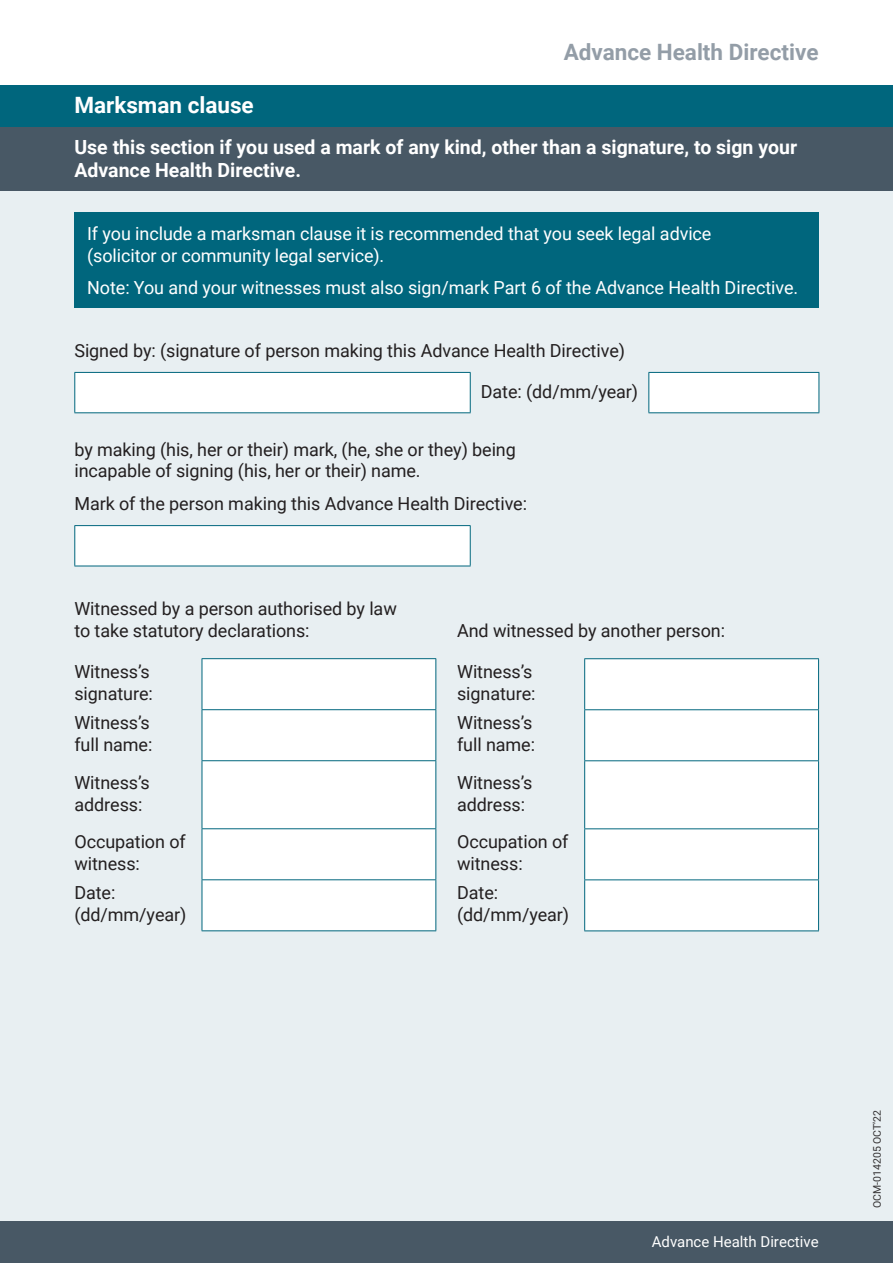
<style>
.page{position:relative;width:893px;height:1263px;background:#fff}
.page>*{position:absolute;margin:0;border:0;box-sizing:border-box;transform-origin:0 0}
.AHD_Form_Headers{font:700 22.5px "Roboto";color:#939da7}
.AHD_Form_Headers-2{font:700 22.5px "Roboto";color:#fff}
.AHD_Form_Sub_Heads{font:700 19.5px/22.5px "Roboto";color:#fff}
.AHD_Form_Body_Copy{font:18px/21.8px "Roboto";letter-spacing:-.005em;color:#231f20}
.AHD_Form_Body_Copy_W{font:18px/21.8px "Roboto";letter-spacing:-.005em;color:#fff}
.t1{font:15px "Roboto";color:#fff}
.t2{font:10.5px "Roboto";color:#333132}
</style>
<div class="page">
<div style="left:0;top:1220px;width:893px;height:43px;background:#485865"></div>
<div style="left:0;top:128px;width:893px;height:1092px;background:#e8eff2"></div>
<div style="left:0;top:85px;width:893px;height:43px;background:#00667d"></div>
<div style="left:0;top:128px;width:893px;height:63px;background:#485865"></div>
<div style="left:74px;top:213px;width:745px;height:95px;background:#00667d"></div>
<div style="left:203px;top:659px;width:232px;height:271px;background:#fff"></div>
<hr style="left:202px;top:658px;width:234px;height:1px;background:#00667d">
<hr style="left:202px;top:659px;width:1px;height:50px;background:#00667d">
<hr style="left:435px;top:659px;width:1px;height:50px;background:#00667d">
<hr style="left:202px;top:709px;width:234px;height:1px;background:#00667d">
<hr style="left:202px;top:710px;width:1px;height:50px;background:#00667d">
<hr style="left:435px;top:710px;width:1px;height:50px;background:#00667d">
<hr style="left:202px;top:760px;width:234px;height:1px;background:#00667d">
<hr style="left:202px;top:761px;width:1px;height:67px;background:#00667d">
<hr style="left:435px;top:761px;width:1px;height:67px;background:#00667d">
<hr style="left:202px;top:828px;width:234px;height:1px;background:#00667d">
<hr style="left:202px;top:829px;width:1px;height:50px;background:#00667d">
<hr style="left:435px;top:829px;width:1px;height:50px;background:#00667d">
<hr style="left:202px;top:879px;width:234px;height:1px;background:#00667d">
<hr style="left:202px;top:880px;width:1px;height:50px;background:#00667d">
<hr style="left:435px;top:880px;width:1px;height:50px;background:#00667d">
<hr style="left:202px;top:930px;width:234px;height:1px;background:#00667d">
<div style="left:585px;top:659px;width:233px;height:271px;background:#fff"></div>
<hr style="left:584px;top:658px;width:235px;height:1px;background:#00667d">
<hr style="left:584px;top:659px;width:1px;height:50px;background:#00667d">
<hr style="left:818px;top:659px;width:1px;height:50px;background:#00667d">
<hr style="left:584px;top:709px;width:235px;height:1px;background:#00667d">
<hr style="left:584px;top:710px;width:1px;height:50px;background:#00667d">
<hr style="left:818px;top:710px;width:1px;height:50px;background:#00667d">
<hr style="left:584px;top:760px;width:235px;height:1px;background:#00667d">
<hr style="left:584px;top:761px;width:1px;height:67px;background:#00667d">
<hr style="left:818px;top:761px;width:1px;height:67px;background:#00667d">
<hr style="left:584px;top:828px;width:235px;height:1px;background:#00667d">
<hr style="left:584px;top:829px;width:1px;height:50px;background:#00667d">
<hr style="left:818px;top:829px;width:1px;height:50px;background:#00667d">
<hr style="left:584px;top:879px;width:235px;height:1px;background:#00667d">
<hr style="left:584px;top:880px;width:1px;height:50px;background:#00667d">
<hr style="left:818px;top:880px;width:1px;height:50px;background:#00667d">
<hr style="left:584px;top:930px;width:235px;height:1px;background:#00667d">
<svg style="left:75px;top:373px;width:744px;height:39px"></svg>
<hr style="left:74px;top:372px;width:397px;height:1px;background:#00667d">
<hr style="left:74px;top:373px;width:1px;height:39px;background:#00667d">
<hr style="left:470px;top:373px;width:1px;height:39px;background:#00667d">
<hr style="left:74px;top:412px;width:397px;height:1px;background:#00667d">
<hr style="left:648px;top:372px;width:171px;height:1px;background:#00667d">
<hr style="left:648px;top:373px;width:1px;height:39px;background:#00667d">
<hr style="left:819px;top:373px;width:1px;height:39px;background:#00667d">
<hr style="left:648px;top:412px;width:171px;height:1px;background:#00667d">
<div style="left:75px;top:526px;width:395px;height:40px;background:#fff"></div>
<hr style="left:74px;top:525px;width:397px;height:1px;background:#00667d">
<hr style="left:74px;top:526px;width:1px;height:40px;background:#00667d">
<hr style="left:470px;top:526px;width:1px;height:40px;background:#00667d">
<hr style="left:74px;top:566px;width:397px;height:1px;background:#00667d">
<p class="AHD_Form_Headers-2" style="left:74px;top:89px;width:181px">Marksman clause</p>
<p class="AHD_Form_Headers" style="left:564px;top:36px;width:256px">Advance Health Directive</p>
<p class="AHD_Form_Sub_Heads" style="left:74px;top:135px;width:724px">Use this section if you used a mark of any kind, other than a signature, to sign your<br>Advance Health Directive.</p>
<p class="AHD_Form_Body_Copy_W" style="left:87px;top:222px;width:626px">If you include a marksman clause it is recommended that you seek legal advice (solicitor or community legal service).</p>
<p class="AHD_Form_Body_Copy_W" style="left:87px;top:276px;width:713px">Note: You and your witnesses must also sign/mark Part 6 of the Advance Health Directive.</p>
<p class="AHD_Form_Body_Copy" style="left:74px;top:339px;width:552px">Signed by: (signature of person making this Advance Health Directive)</p>
<p class="AHD_Form_Body_Copy" style="left:481px;top:380px;width:159px">Date: (dd/mm/year)</p>
<p class="AHD_Form_Body_Copy" style="left:74px;top:438px;width:443px">by making (his, her or their) mark, (he, she or they) being incapable of signing (his, her or their) name.</p>
<p class="AHD_Form_Body_Copy" style="left:74px;top:492px;width:454px">Mark of the person making this Advance Health Directive:</p>
<p class="AHD_Form_Body_Copy" style="left:74px;top:597px;width:324px">Witnessed by a person authorised by law to take statutory declarations:</p>
<p class="AHD_Form_Body_Copy" style="left:74px;top:660px;width:80px">Witness’s signature:</p>
<p class="AHD_Form_Body_Copy" style="left:74px;top:711px;width:79px">Witness’s full name:</p>
<p class="AHD_Form_Body_Copy" style="left:74px;top:771px;width:77px">Witness’s address:</p>
<p class="AHD_Form_Body_Copy" style="left:74px;top:830px;width:113px">Occupation of witness:</p>
<p class="AHD_Form_Body_Copy" style="left:74px;top:881px;width:114px">Date: (dd/mm/year)</p>
<p class="AHD_Form_Body_Copy" style="left:457px;top:619px;width:269px">And witnessed by another person:</p>
<p class="AHD_Form_Body_Copy" style="left:457px;top:660px;width:80px">Witness’s signature:</p>
<p class="AHD_Form_Body_Copy" style="left:457px;top:711px;width:79px">Witness’s full name:</p>
<p class="AHD_Form_Body_Copy" style="left:457px;top:771px;width:77px">Witness’s address:</p>
<p class="AHD_Form_Body_Copy" style="left:457px;top:830px;width:113px">Occupation of witness:</p>
<p class="AHD_Form_Body_Copy" style="left:457px;top:881px;width:114px">Date: (dd/mm/year)</p>
<p class="t1" style="left:652px;top:1231px;width:168px">Advance Health Directive</p>
<p class="t2" style="left:870px;top:1208px;width:100px;rotate:-90deg">OCM-014205 OCT’22</p>
</div>
